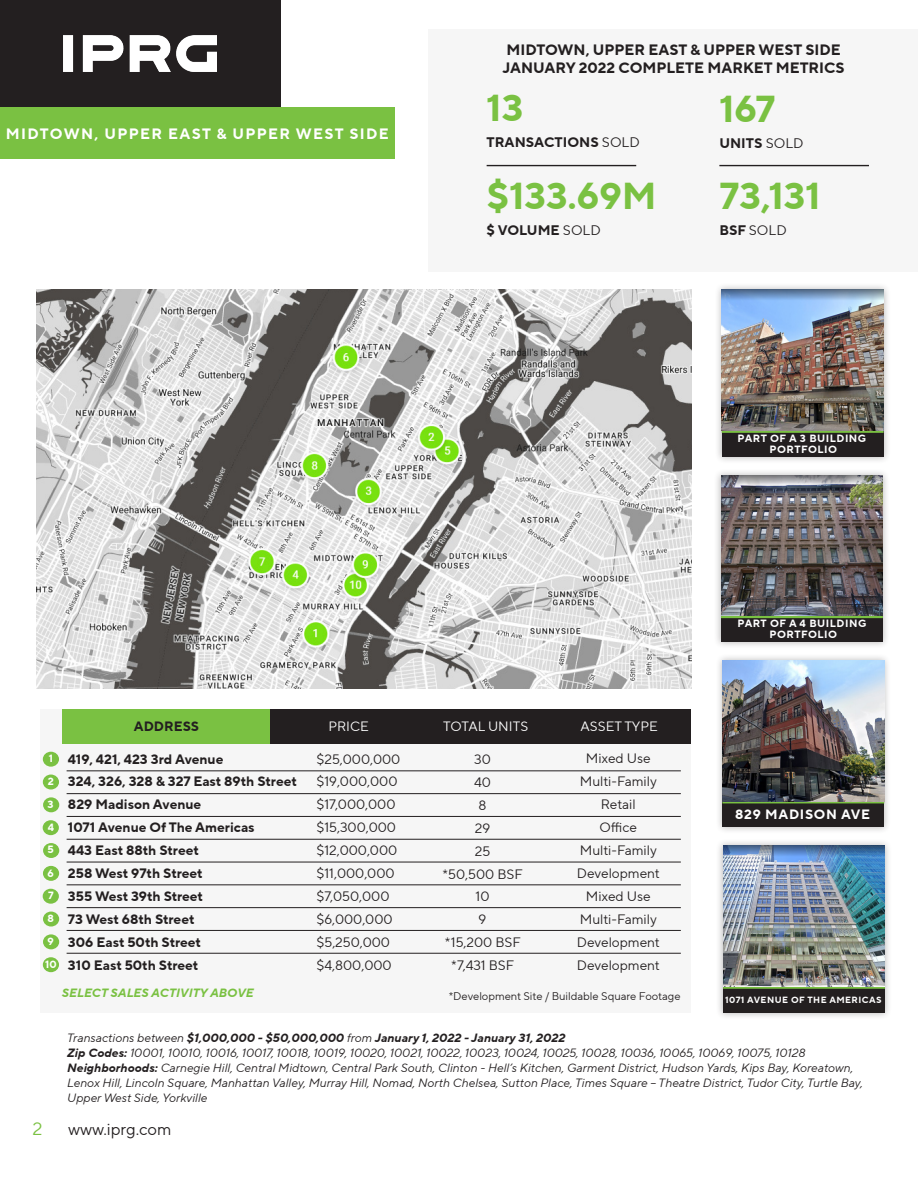
<style>
.page{position:relative;width:918px;height:1188px;background:#fff}
.page>*{position:absolute;margin:0;border:0;box-sizing:border-box;transform-origin:0 0}
.t1{font:700 37.35px "TT Norms Pro";color:#7ac142}
.t2{font:18px "TT Norms Pro";color:#7ac142}
.t3{font:16.5px "TT Norms Pro";color:#231f20}
.t4{font:700 15px "TT Norms Pro";color:#231f20}
.t5{font:700 15px "TT Norms Pro";letter-spacing:.09em;color:#fff}
.t6{font:700 13.8px "TT Norms Pro";color:#231f20}
.t7{font:13.8px "TT Norms Pro";color:#231f20}
.t8{font:13.65px "TT Norms Pro";color:#231f20}
.t9{font:700 13.65px "TT Norms Pro";color:#231f20}
.t10{font:13.5px "TT Norms Pro";color:#fff}
.t11{font:700 13.5px "TT Norms Pro";letter-spacing:.05em;color:#fff}
.t12{font:700 13.5px "TT Norms Pro";color:#231f20}
.t13{font:italic 12px/15px "TT Norms Pro";color:#231f20}
.t14{font:italic 700 12px "TT Norms Pro";color:#231f20}
.t15{font:italic 700 12px "TT Norms Pro";color:#7ac142}
.t16{font:11.1px "TT Norms Pro";color:#231f20}
.t17{font:700 10.5px "TT Norms Pro";letter-spacing:.05em;color:#fff}
.t18{font:700 9px "TT Norms Pro";letter-spacing:.05em;color:#fff}
.s1{font-weight:400}
.s2{font-weight:700}
</style>
<div class="page">
<div style="left:0;top:0;width:281px;height:107px;background:#231f20"></div>
<img style="left:64px;top:35px;width:153px;height:37px">
<div style="left:0;top:107px;width:395px;height:51px;background:#7ac142"></div>
<div style="left:428px;top:29px;width:490px;height:243px;background:#f6f6f6"></div>
<hr style="left:487px;top:165px;width:149px;height:1px;background:#231f20">
<hr style="left:719px;top:165px;width:150px;height:1px;background:#231f20">
<div style="left:40px;top:710px;width:651px;height:303px;background:#f6f6f6"></div>
<img style="left:36px;top:290px;width:656px;height:399px">
<div style="left:714px;top:468px;width:176px;height:181px;background:#231f20;opacity:.31"></div>
<div style="left:721px;top:475px;width:162px;height:167px;background:#231f20"></div>
<hr style="left:721px;top:615px;width:162px;height:3px;background:#7ac142">
<img style="left:721px;top:475px;width:162px;height:141px">
<div style="left:716px;top:838px;width:176px;height:182px;background:#231f20;opacity:.31"></div>
<div style="left:723px;top:846px;width:162px;height:167px;background:#231f20"></div>
<hr style="left:723px;top:986px;width:162px;height:3px;background:#7ac142">
<img style="left:723px;top:846px;width:162px;height:141px">
<div style="left:715px;top:653px;width:177px;height:181px;background:#231f20;opacity:.31"></div>
<div style="left:722px;top:660px;width:162px;height:167px;background:#231f20"></div>
<hr style="left:722px;top:800px;width:162px;height:3px;background:#7ac142">
<img style="left:722px;top:660px;width:162px;height:141px">
<div style="left:714px;top:282px;width:177px;height:182px;background:#231f20;opacity:.31"></div>
<div style="left:722px;top:290px;width:162px;height:167px;background:#231f20"></div>
<hr style="left:722px;top:430px;width:162px;height:3px;background:#7ac142">
<img style="left:722px;top:290px;width:162px;height:141px">
<div style="left:43px;top:752px;width:16px;height:15px;background:#7ac142;border-radius:50%"></div>
<div style="left:43px;top:775px;width:16px;height:14px;background:#7ac142;border-radius:50%"></div>
<div style="left:43px;top:797px;width:16px;height:15px;background:#7ac142;border-radius:50%"></div>
<div style="left:43px;top:820px;width:16px;height:15px;background:#7ac142;border-radius:50%"></div>
<div style="left:43px;top:843px;width:16px;height:15px;background:#7ac142;border-radius:50%"></div>
<div style="left:43px;top:866px;width:16px;height:15px;background:#7ac142;border-radius:50%"></div>
<div style="left:43px;top:889px;width:16px;height:15px;background:#7ac142;border-radius:50%"></div>
<div style="left:43px;top:912px;width:16px;height:15px;background:#7ac142;border-radius:50%"></div>
<div style="left:43px;top:934px;width:16px;height:15px;background:#7ac142;border-radius:50%"></div>
<div style="left:43px;top:957px;width:16px;height:15px;background:#7ac142;border-radius:50%"></div>
<div style="left:270px;top:710px;width:421px;height:34px;background:#231f20"></div>
<div style="left:63px;top:710px;width:207px;height:34px;background:#7ac142"></div>
<hr style="left:67px;top:771px;width:614px;height:1px;background:#231f20">
<hr style="left:67px;top:793px;width:614px;height:1px;background:#231f20">
<hr style="left:67px;top:816px;width:614px;height:1px;background:#231f20">
<hr style="left:67px;top:839px;width:614px;height:1px;background:#231f20">
<hr style="left:67px;top:862px;width:614px;height:1px;background:#231f20">
<hr style="left:67px;top:885px;width:614px;height:1px;background:#231f20">
<hr style="left:67px;top:907px;width:614px;height:1px;background:#231f20">
<hr style="left:67px;top:930px;width:614px;height:1px;background:#231f20">
<hr style="left:67px;top:953px;width:614px;height:1px;background:#231f20">
<p class="t5" style="left:6px;top:122px;width:384px">MIDTOWN, UPPER EAST &amp; UPPER WEST SIDE</p>
<p class="t4" style="left:507px;top:39px;width:336px">MIDTOWN, UPPER EAST &amp; UPPER WEST SIDE</p>
<p class="t4" style="left:503px;top:57px;width:343px">JANUARY 2022 COMPLETE MARKET METRICS</p>
<p class="t1" style="left:487px;top:81px;width:38px">13</p>
<p class="t6" style="left:487px;top:132px;width:155px">TRANSACTIONS <span class="s1">SOLD</span></p>
<p class="t1" style="left:487px;top:169px;width:172px">$133.69M</p>
<p class="t6" style="left:487px;top:220px;width:116px">$ VOLUME <span class="s1">SOLD</span></p>
<p class="t1" style="left:719px;top:82px;width:58px">167</p>
<p class="t6" style="left:719px;top:133px;width:86px">UNITS <span class="s1">SOLD</span></p>
<p class="t1" style="left:719px;top:169px;width:103px">73,131</p>
<p class="t7" style="left:719px;top:220px;width:69px"><span class="s2">BSF</span> SOLD</p>
<p class="t17" style="left:738px;top:431px;width:130px">PART OF A 3 BUILDING</p>
<p class="t17" style="left:770px;top:441px;width:69px">PORTFOLIO</p>
<p class="t17" style="left:738px;top:616px;width:130px">PART OF A 4 BUILDING</p>
<p class="t17" style="left:770px;top:626px;width:69px">PORTFOLIO</p>
<p class="t17" style="left:49px;top:751px;width:6px">1</p>
<p class="t17" style="left:48px;top:774px;width:8px">2</p>
<p class="t17" style="left:48px;top:797px;width:8px">3</p>
<p class="t17" style="left:48px;top:820px;width:8px">4</p>
<p class="t17" style="left:48px;top:842px;width:8px">5</p>
<p class="t17" style="left:48px;top:865px;width:8px">6</p>
<p class="t17" style="left:48px;top:888px;width:7px">7</p>
<p class="t17" style="left:48px;top:911px;width:8px">8</p>
<p class="t17" style="left:48px;top:934px;width:8px">9</p>
<p class="t17" style="left:45px;top:957px;width:13px">10</p>
<p class="t12" style="left:134px;top:716px;width:67px">ADDRESS</p>
<p class="t10" style="left:329px;top:716px;width:42px">PRICE</p>
<p class="t10" style="left:443px;top:716px;width:87px">TOTAL UNITS</p>
<p class="t10" style="left:581px;top:716px;width:79px">ASSET TYPE</p>
<p class="t9" style="left:68px;top:749px;width:157px">419, 421, 423 3rd Avenue</p>
<p class="t9" style="left:68px;top:772px;width:230px">324, 326, 328 &amp; 327 East 89th Street</p>
<p class="t9" style="left:68px;top:794px;width:135px">829 Madison Avenue</p>
<p class="t9" style="left:68px;top:817px;width:188px">1071 Avenue Of The Americas</p>
<p class="t9" style="left:68px;top:840px;width:132px">443 East 88th Street</p>
<p class="t9" style="left:68px;top:863px;width:136px">258 West 97th Street</p>
<p class="t9" style="left:68px;top:886px;width:137px">355 West 39th Street</p>
<p class="t9" style="left:68px;top:909px;width:128px">73 West 68th Street</p>
<p class="t9" style="left:68px;top:932px;width:135px">306 East 50th Street</p>
<p class="t9" style="left:68px;top:955px;width:132px">310 East 50th Street</p>
<p class="t8" style="left:317px;top:749px;width:85px">$25,000,000</p>
<p class="t8" style="left:317px;top:772px;width:82px">$19,000,000</p>
<p class="t8" style="left:317px;top:795px;width:81px">$17,000,000</p>
<p class="t8" style="left:317px;top:818px;width:81px">$15,300,000</p>
<p class="t8" style="left:317px;top:841px;width:82px">$12,000,000</p>
<p class="t8" style="left:317px;top:864px;width:80px">$11,000,000</p>
<p class="t8" style="left:317px;top:887px;width:74px">$7,050,000</p>
<p class="t8" style="left:317px;top:909px;width:78px">$6,000,000</p>
<p class="t8" style="left:317px;top:932px;width:75px">$5,250,000</p>
<p class="t8" style="left:317px;top:955px;width:77px">$4,800,000</p>
<p class="t8" style="left:474px;top:749px;width:18px">30</p>
<p class="t8" style="left:474px;top:772px;width:18px">40</p>
<p class="t8" style="left:479px;top:795px;width:10px">8</p>
<p class="t8" style="left:475px;top:818px;width:17px">29</p>
<p class="t8" style="left:475px;top:841px;width:17px">25</p>
<p class="t8" style="left:443px;top:864px;width:82px">*50,500 BSF</p>
<p class="t8" style="left:476px;top:887px;width:15px">10</p>
<p class="t8" style="left:479px;top:910px;width:9px">9</p>
<p class="t8" style="left:445px;top:933px;width:78px">*15,200 BSF</p>
<p class="t8" style="left:451px;top:956px;width:65px">*7,431 BSF</p>
<p class="t8" style="left:586px;top:749px;width:66px">Mixed Use</p>
<p class="t8" style="left:580px;top:772px;width:78px">Multi-Family</p>
<p class="t8" style="left:601px;top:795px;width:36px">Retail</p>
<p class="t8" style="left:600px;top:817px;width:39px">Office</p>
<p class="t8" style="left:580px;top:840px;width:78px">Multi-Family</p>
<p class="t8" style="left:577px;top:863px;width:84px">Development</p>
<p class="t8" style="left:586px;top:886px;width:66px">Mixed Use</p>
<p class="t8" style="left:580px;top:909px;width:78px">Multi-Family</p>
<p class="t8" style="left:577px;top:932px;width:84px">Development</p>
<p class="t8" style="left:577px;top:955px;width:84px">Development</p>
<p class="t15" style="left:62px;top:984px;width:194px">SELECT SALES ACTIVITY ABOVE</p>
<p class="t16" style="left:449px;top:989px;width:233px">*Development Site / Buildable Square Footage</p>
<p class="t11" style="left:735px;top:805px;width:136px">829 MADISON AVE</p>
<p class="t18" style="left:725px;top:993px;width:158px">1071 AVENUE OF THE AMERICAS</p>
<p class="t14" style="left:67px;top:1029px;width:500px"><span class="s1">Transactions between</span> $1,000,000 - $50,000,000 <span class="s1">from</span> January 1, 2022 - January 31, 2022</p>
<p class="t13" style="left:67px;top:1045px;width:740px"><span class="s2">Zip Codes:</span> 10001, 10010, 10016, 10017, 10018, 10019, 10020, 10021, 10022, 10023, 10024, 10025, 10028, 10036, 10065, 10069, 10075, 10128</p>
<p class="t13" style="left:67px;top:1060px;width:797px"><span class="s2">Neighborhoods:</span> Carnegie Hill, Central Midtown, Central Park South, Clinton - Hell’s Kitchen, Garment District, Hudson Yards, Kips Bay, Koreatown,<br>Lenox Hill, Lincoln Square, Manhattan Valley, Murray Hill, Nomad, North Chelsea, Sutton Place, Times Square – Theatre District, Tudor City, Turtle Bay,<br>Upper West Side, Yorkville</p>
<h2 class="t2" style="left:32px;top:1116px;width:11px">2</h2>
<h3 class="t3" style="left:68px;top:1117px;width:105px">www.iprg.com</h3>
</div>
